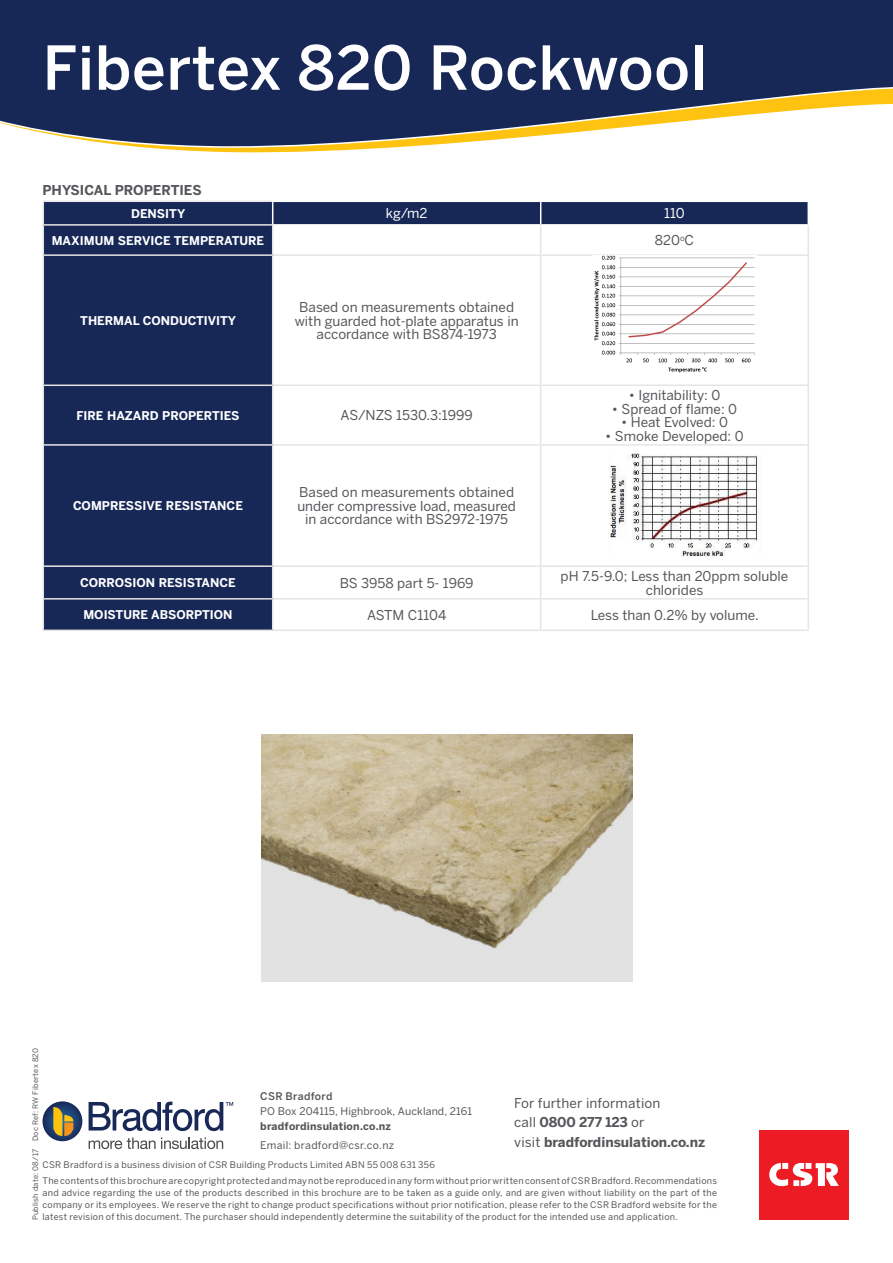
<style>
.page{position:relative;width:893px;height:1263px;background:#fff}
.page>*{position:absolute;margin:0;border:0;box-sizing:border-box;transform-origin:0 0}
.body_copy{font:500 60px "Benton Sans";letter-spacing:.01em;color:#fff}
.table_copy_regular{font:13.5px/13.5px "Benton Sans";color:#55565a;text-align:center}
.body_copy-2{font:700 13.5px/19.5px "Benton Sans";color:#55565a}
.Body_copy{font:700 13.5px "Benton Sans";color:#55565a}
.table_copy_regular-2{font:13.5px "Benton Sans";color:#fff}
.bullets{font:13.5px "Benton Sans";color:#55565a}
.table_copy_bold{font:700 12px "Benton Sans";color:#fff}
.A_DISCLAIMER{font:10.5px/15px "Benton Sans";letter-spacing:.01em;color:#55565a}
.A_DISCLAIMER-2{font:700 10.5px "Benton Sans";letter-spacing:.015em;color:#55565a}
.A_DISCLAIMER-3{font:10.5px "Benton Sans";letter-spacing:.03em;color:#55565a}
.A_DISCLAIMER-4{font:9px/12px "Benton Sans";letter-spacing:.025em;color:#55565a;text-align:justify}
.A_DISCLAIMER-5{font:7.5px "Benton Sans";letter-spacing:.03em;color:#55565a}
.s1{font-weight:500}
.s2{font-weight:400}
</style>
<div class="page">
<div style="left:0;top:0;width:893px;height:167px;background:#172857"></div>
<svg style="left:0;top:87px;width:893px;height:132px;fill:#fff"></svg>
<svg style="left:89px;top:1101px;width:144px;height:30px"></svg>
<svg style="left:89px;top:1137px;width:134px;height:12px"></svg>
<svg style="left:43px;top:1101px;width:39px;height:40px"></svg>
<svg style="left:53px;top:1107px;width:20px;height:29px"></svg>
<div style="left:44px;top:202px;width:228px;height:427px;background:#172857"></div>
<hr style="left:43px;top:201px;width:229px;height:1px;background:#e7e4e5">
<hr style="left:43px;top:224px;width:229px;height:2px;background:#e7e4e5">
<hr style="left:43px;top:254px;width:230px;height:2px;background:#e7e4e5">
<hr style="left:43px;top:256px;width:1px;height:128px;background:#e7e4e5">
<hr style="left:273px;top:254px;width:268px;height:2px;background:#e7e4e5">
<hr style="left:272px;top:256px;width:1px;height:128px;background:#e7e4e5">
<hr style="left:541px;top:254px;width:268px;height:2px;background:#e7e4e5">
<hr style="left:540px;top:256px;width:1px;height:128px;background:#e7e4e5">
<hr style="left:807px;top:256px;width:2px;height:128px;background:#e7e4e5">
<hr style="left:43px;top:384px;width:230px;height:2px;background:#e7e4e5">
<hr style="left:273px;top:384px;width:268px;height:2px;background:#e7e4e5">
<hr style="left:541px;top:384px;width:268px;height:2px;background:#e7e4e5">
<hr style="left:44px;top:444px;width:229px;height:2px;background:#e7e4e5">
<hr style="left:273px;top:444px;width:268px;height:2px;background:#e7e4e5">
<hr style="left:541px;top:444px;width:266px;height:2px;background:#e7e4e5">
<hr style="left:44px;top:565px;width:229px;height:2px;background:#e7e4e5">
<hr style="left:273px;top:565px;width:268px;height:2px;background:#e7e4e5">
<hr style="left:541px;top:565px;width:266px;height:2px;background:#e7e4e5">
<hr style="left:44px;top:598px;width:229px;height:1px;background:#e7e4e5">
<hr style="left:273px;top:598px;width:268px;height:1px;background:#e7e4e5">
<hr style="left:541px;top:598px;width:266px;height:1px;background:#e7e4e5">
<hr style="left:43px;top:629px;width:230px;height:2px;background:#e7e4e5">
<hr style="left:273px;top:629px;width:268px;height:2px;background:#e7e4e5">
<hr style="left:541px;top:629px;width:268px;height:2px;background:#e7e4e5">
<hr style="left:541px;top:201px;width:268px;height:1px;background:#fff">
<hr style="left:807px;top:202px;width:2px;height:22px;background:#fff">
<svg style="left:43px;top:202px;width:1px;height:52px"></svg>
<svg style="left:272px;top:201px;width:536px;height:53px"></svg>
<hr style="left:807px;top:226px;width:2px;height:28px;background:#e7e4e5">
<hr style="left:43px;top:386px;width:1px;height:59px;background:#e7e4e5">
<hr style="left:272px;top:386px;width:1px;height:58px;background:#e7e4e5">
<hr style="left:540px;top:386px;width:1px;height:58px;background:#e7e4e5">
<hr style="left:807px;top:386px;width:2px;height:59px;background:#e7e4e5">
<hr style="left:43px;top:445px;width:1px;height:121px;background:#e7e4e5">
<hr style="left:272px;top:446px;width:1px;height:119px;background:#e7e4e5">
<hr style="left:540px;top:446px;width:1px;height:119px;background:#e7e4e5">
<hr style="left:807px;top:445px;width:2px;height:121px;background:#e7e4e5">
<hr style="left:43px;top:566px;width:1px;height:33px;background:#e7e4e5">
<hr style="left:272px;top:567px;width:1px;height:31px;background:#e7e4e5">
<hr style="left:540px;top:567px;width:1px;height:31px;background:#e7e4e5">
<hr style="left:807px;top:566px;width:2px;height:33px;background:#e7e4e5">
<hr style="left:43px;top:599px;width:1px;height:30px;background:#e7e4e5">
<hr style="left:272px;top:599px;width:1px;height:30px;background:#e7e4e5">
<hr style="left:540px;top:599px;width:1px;height:30px;background:#e7e4e5">
<hr style="left:807px;top:599px;width:2px;height:30px;background:#e7e4e5">
<img style="left:594px;top:256px;width:161px;height:117px">
<img style="left:261px;top:734px;width:371px;height:247px">
<div style="left:759px;top:1130px;width:90px;height:90px;background:#ed1c24"></div>
<svg style="left:769px;top:1163px;width:70px;height:24px"></svg>
<img style="left:610px;top:453px;width:149px;height:104px">
<p class="body_copy" style="left:43px;top:32px;width:666px">Fibertex 820 Rockwool</p>
<p class="Body_copy" style="left:43px;top:182px;width:161px">PHYSICAL PROPERTIES</p>
<p class="table_copy_bold" style="left:131px;top:206px;width:56px">DENSITY</p>
<p class="table_copy_regular-2" style="left:386px;top:205px;width:43px">kg/m2</p>
<p class="table_copy_regular-2" style="left:664px;top:205px;width:22px">110</p>
<p class="table_copy_bold" style="left:52px;top:233px;width:214px">MAXIMUM SERVICE TEMPERATURE</p>
<p class="bullets" style="left:655px;top:232px;width:41px">820<sup>o</sup>C</p>
<p class="table_copy_bold" style="left:80px;top:313px;width:157px">THERMAL CONDUCTIVITY</p>
<p class="table_copy_regular" style="left:299px;top:300px;width:216px">Based on measurements obtained</p>
<p class="table_copy_regular" style="left:295px;top:314px;width:225px">with guarded hot-plate apparatus in</p>
<p class="table_copy_regular" style="left:317px;top:327px;width:182px">accordance with BS874-1973</p>
<p class="table_copy_bold" style="left:76px;top:408px;width:164px">FIRE HAZARD PROPERTIES</p>
<p class="table_copy_regular" style="left:341px;top:409px;width:134px">AS/NZS 1530.3:1999</p>
<p class="table_copy_bold" style="left:73px;top:499px;width:171px">COMPRESSIVE RESISTANCE</p>
<p class="table_copy_regular" style="left:299px;top:485px;width:216px">Based on measurements obtained</p>
<p class="table_copy_regular" style="left:297px;top:499px;width:220px">under compressive load, measured</p>
<p class="table_copy_regular" style="left:305px;top:512px;width:204px">in accordance with BS2972-1975</p>
<p class="table_copy_regular" style="left:629px;top:388px;width:93px">• Ignitability: 0</p>
<p class="table_copy_regular" style="left:612px;top:402px;width:127px">• Spread of flame: 0</p>
<p class="table_copy_regular" style="left:621px;top:415px;width:108px">• Heat Evolved: 0</p>
<p class="table_copy_regular" style="left:605px;top:429px;width:140px">• Smoke Developed: 0</p>
<p class="table_copy_bold" style="left:80px;top:576px;width:157px">CORROSION RESISTANCE</p>
<p class="table_copy_regular" style="left:340px;top:576px;width:135px">BS 3958 part 5- 1969</p>
<p class="table_copy_regular" style="left:561px;top:569px;width:229px">pH 7.5-9.0; Less than 20ppm soluble chlorides</p>
<p class="table_copy_bold" style="left:83px;top:608px;width:151px">MOISTURE ABSORPTION</p>
<p class="table_copy_regular" style="left:367px;top:608px;width:81px">ASTM C1104</p>
<p class="table_copy_regular" style="left:591px;top:608px;width:169px">Less than 0.2% by volume.</p>
<p class="A_DISCLAIMER-5" style="left:31px;top:1220px;width:174px;rotate:-90deg">Publish date: 08/17 Doc Ref: RW Fibertex 820</p>
<p class="A_DISCLAIMER" style="left:260px;top:1088px;width:213px"><span class="s1">CSR Bradford<br></span>PO Box 204115, Highbrook, Auckland, 2161</p>
<p class="A_DISCLAIMER-2" style="left:260px;top:1119px;width:132px">bradfordinsulation.co.nz</p>
<p class="A_DISCLAIMER-3" style="left:260px;top:1139px;width:135px">Email: bradford@csr.co.nz</p>
<p class="body_copy-2" style="left:514px;top:1093px;width:192px"><span class="s2">For further information<br>call</span> 0800 277 123 <span class="s2">or<br>visit</span> bradfordinsulation.co.nz</p>
<p class="A_DISCLAIMER-4" style="left:43px;top:1159px;width:394px">CSR Bradford is a business division of CSR Building Products Limited ABN 55 008 631 356</p>
<p class="A_DISCLAIMER-4" style="left:43px;top:1175px;width:676px">The contents of this brochure are copyright protected and may not be reproduced in any form without prior written consent of CSR Bradford. Recommendations and advice regarding the use of the products described in this brochure are to be taken as a guide only, and are given without liability on the part of the company or its employees. We reserve the right to change product specifications without prior notification, please refer to the CSR Bradford website for the</p>
<p class="A_DISCLAIMER-4" style="left:43px;top:1211px;width:637px">latest revision of this document. The purchaser should independently determine the suitability of the product for the intended use and application.</p>
</div>
